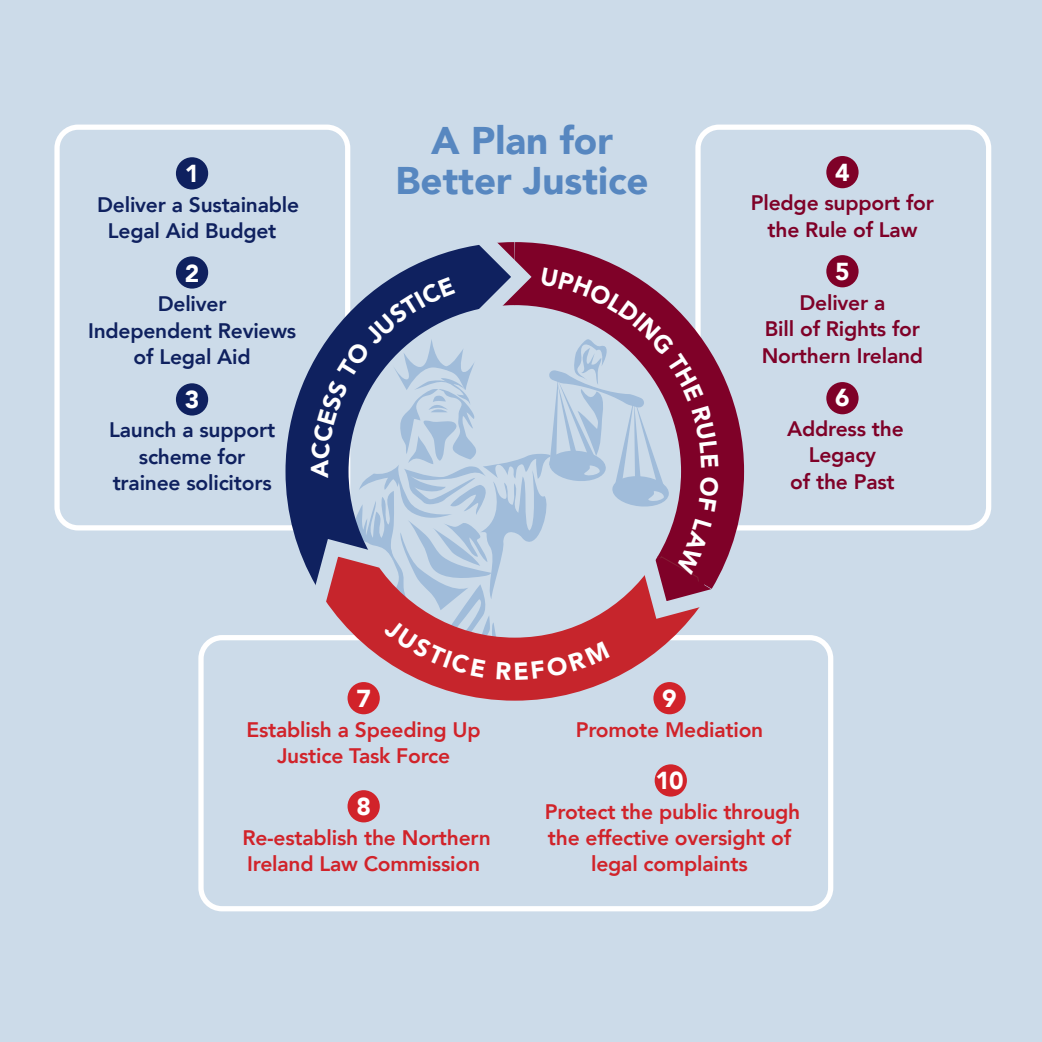
<style>
.page{position:relative;width:1042px;height:1042px;background:#ccdbe9}
.page>*{position:absolute;margin:0;border:0;box-sizing:border-box;transform-origin:0 0}
.t1{font:900 38.5px/40.2px "Avenir";color:#5787c0;text-align:center}
.t2{font:900 24.5px "Avenir";color:#fff}
.t3{font:800 21px/26.2px "Avenir";letter-spacing:-.01em;color:#d1232a;text-align:center}
.t4{font:800 21px/26.2px "Avenir";letter-spacing:-.01em;color:#0f215f;text-align:center}
.t5{font:800 21px/26.2px "Avenir";letter-spacing:-.01em;color:#7f0128;text-align:center}
</style>
<div class="page">
<div style="left:198px;top:635px;width:635px;height:276px;border:5px solid #fff;border-radius:21px"></div>
<div style="left:695px;top:125px;width:296px;height:405px;border:5px solid #fff;border-radius:21px"></div>
<div style="left:54px;top:125px;width:296px;height:405px;border:5px solid #fff;border-radius:21px"></div>
<div style="left:826px;top:156px;width:32px;height:32px;background:#7f0128;border-radius:50%"></div>
<div style="left:826px;top:255px;width:32px;height:32px;background:#7f0128;border-radius:50%"></div>
<div style="left:826px;top:382px;width:32px;height:32px;background:#7f0128;border-radius:50%"></div>
<svg style="left:349px;top:680px;width:337px;height:35px"></svg>
<svg style="left:254px;top:206px;width:97px;height:435px"></svg>
<div style="left:176px;top:157px;width:32px;height:32px;background:#0f215f;border-radius:50%"></div>
<div style="left:176px;top:256px;width:32px;height:33px;background:#0f215f;border-radius:50%"></div>
<div style="left:176px;top:383px;width:32px;height:32px;background:#0f215f;border-radius:50%"></div>
<div style="left:347px;top:682px;width:33px;height:32px;background:#d1232a;border-radius:50%"></div>
<div style="left:347px;top:790px;width:33px;height:32px;background:#d1232a;border-radius:50%"></div>
<div style="left:655px;top:764px;width:32px;height:32px;background:#d1232a;border-radius:50%"></div>
<div style="left:653px;top:682px;width:33px;height:32px;background:#d1232a;border-radius:50%"></div>
<svg style="left:299px;top:211px;width:472px;height:469px"></svg>
<p class="t2" style="left:185px;top:152px;width:16px">1</p>
<p class="t4" style="left:97px;top:191px;width:203px">Deliver a Sustainable<br>Legal Aid Budget</p>
<p class="t2" style="left:185px;top:252px;width:16px">2</p>
<p class="t4" style="left:88px;top:291px;width:210px">Deliver<br>Independent Reviews of Legal Aid</p>
<p class="t2" style="left:185px;top:378px;width:16px">3</p>
<p class="t4" style="left:109px;top:417px;width:168px">Launch a support scheme for trainee solicitors</p>
<h1 class="t1" style="left:396px;top:119px;width:255px">A Plan for<br>Better Justice</h1>
<p class="t2" style="left:835px;top:151px;width:16px">4</p>
<p class="t5" style="left:751px;top:190px;width:185px">Pledge support for the Rule of Law</p>
<p class="t2" style="left:835px;top:251px;width:16px">5</p>
<p class="t5" style="left:762px;top:290px;width:163px">Deliver a<br>Bill of Rights for<br>Northern Ireland</p>
<p class="t2" style="left:835px;top:377px;width:16px">6</p>
<p class="t5" style="left:787px;top:416px;width:118px">Address the<br>Legacy<br>of the Past</p>
<p class="t2" style="left:356px;top:677px;width:16px">7</p>
<p class="t3" style="left:246px;top:716px;width:236px">Establish a Speeding Up<br>Justice Task Force</p>
<p class="t2" style="left:356px;top:786px;width:16px">8</p>
<p class="t3" style="left:242px;top:824px;width:250px;text-align:left">Re-establish the Northern<br>Ireland Law Commission</p>
<p class="t2" style="left:662px;top:677px;width:16px">9</p>
<p class="t3" style="left:576px;top:716px;width:189px">Promote Mediation</p>
<p class="t2" style="left:655px;top:759px;width:30px">10</p>
<p class="t3" style="left:545px;top:798px;width:257px">Protect the public through the effective oversight of legal complaints</p>
</div>
